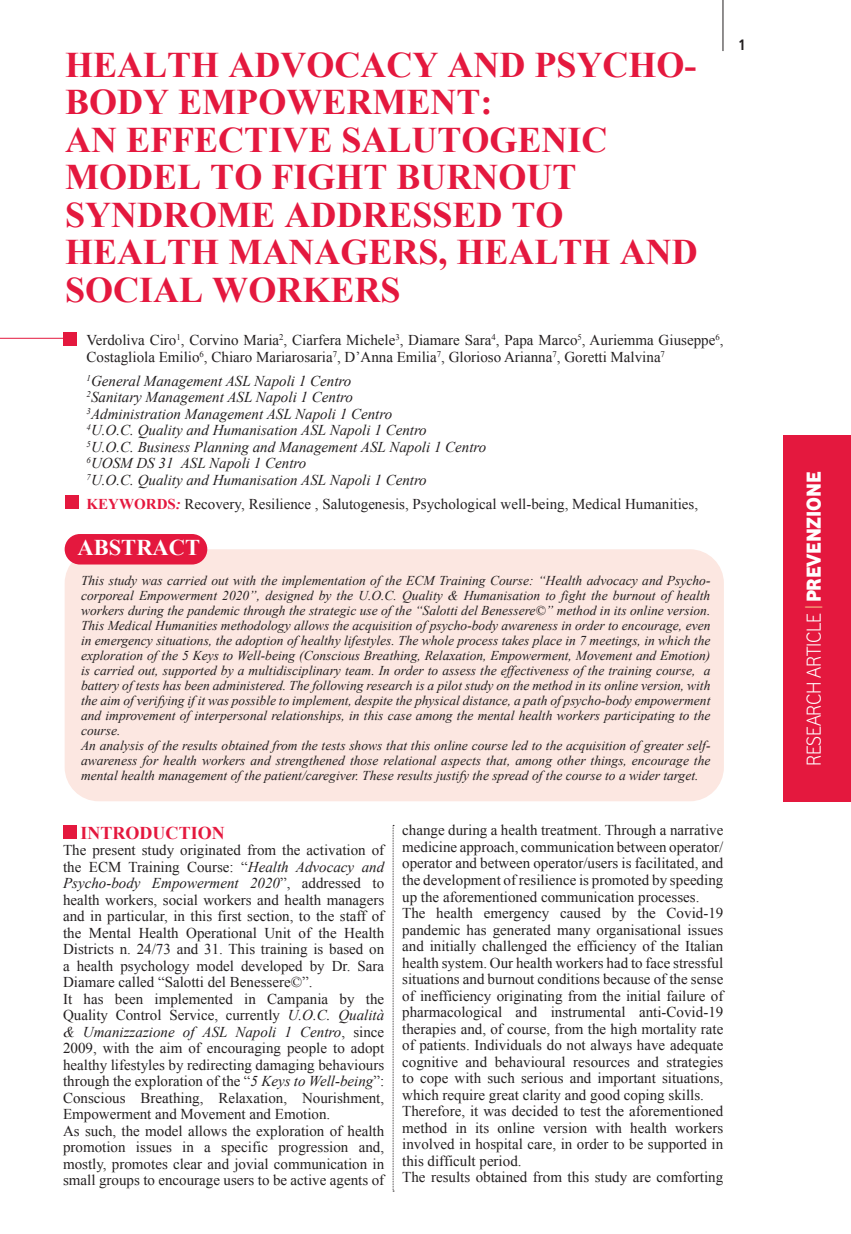
<style>
.page{position:relative;width:851px;height:1234px;background:#fff}
.page>*{position:absolute;margin:0;border:0;box-sizing:border-box;transform-origin:0 0}
.t1{font:700 36px/37.5px "Times New Roman";color:#e4183e}
.t2{font:700 22.5px "Times New Roman";color:#fff}
.t3{font:21px "Vodafone Lt";letter-spacing:-.01em;color:#fff}
.t4{font:700 18px "Times New Roman";color:#e4183e}
.t5{font:15px/16.5px "Times New Roman";color:#231f20}
.t6{font:italic 15px/16.5px "Times New Roman";color:#231f20}
.t7{font:700 condensed 15px "Frutiger";color:#231f20}
.t8{font:italic 13.5px/15px "Times New Roman";color:#231f20}
.s1{font-weight:700;color:#e4183e}
.s2{font-weight:700;font-style:italic;color:#e4183e}
.s3{font-style:italic}
.s4{color:#f8cd8c}
.s5{font-weight:700}
</style>
<div class="page">
<div style="left:782px;top:435px;width:68px;height:366px;background:#e4183e"></div>
<hr style="left:722px;top:0;width:1px;height:51px;background:#231f20">
<svg style="left:392px;top:824px;width:2px;height:367px"></svg>
<div style="left:65px;top:549px;width:658px;height:252px;background:#fce7e1;border-radius:34px"></div>
<div style="left:65px;top:534px;width:142px;height:30px;background:#e4183e;border-radius:15px"></div>
<div style="left:63px;top:824px;width:13px;height:14px;background:#e4183e"></div>
<hr style="left:0;top:338px;width:64px;height:1px;background:#e4183e">
<div style="left:63px;top:332px;width:14px;height:13px;background:#e4183e"></div>
<div style="left:65px;top:495px;width:14px;height:14px;background:#e4183e"></div>
<h1 class="t1" style="left:65px;top:45px;width:634px">HEALTH ADVOCACY AND PSYCHO-<br>BODY EMPOWERMENT:<br>AN EFFECTIVE SALUTOGENIC<br>MODEL TO FIGHT BURNOUT<br>SYNDROME ADDRESSED TO<br>HEALTH MANAGERS, HEALTH AND<br>SOCIAL WORKERS</h1>
<p class="t5" style="left:87px;top:332px;width:638px">Verdoliva Ciro<sup>1</sup>, Corvino Maria<sup>2</sup>, Ciarfera Michele<sup>3</sup>, Diamare Sara<sup>4</sup>, Papa Marco<sup>5</sup>, Auriemma Giuseppe<sup>6</sup>,<br>Costagliola Emilio<sup>6</sup>, Chiaro Mariarosaria<sup>7</sup>, D’Anna Emilia<sup>7</sup>, Glorioso Arianna<sup>7</sup>, Goretti Malvina<sup>7</sup></p>
<p class="t6" style="left:87px;top:372px;width:401px"><sup>1</sup>General Management ASL Napoli 1 Centro<br><sup>2</sup>Sanitary Management ASL Napoli 1 Centro<br><sup>3</sup>Administration Management ASL Napoli 1 Centro<br><sup>4</sup>U.O.C. Quality and Humanisation ASL Napoli 1 Centro<br><sup>5</sup>U.O.C. Business Planning and Management ASL Napoli 1 Centro <sup>6</sup>UOSM DS 31 ASL Napoli 1 Centro<br><sup>7</sup>U.O.C. Quality and Humanisation ASL Napoli 1 Centro</p>
<p class="t5" style="left:87px;top:495px;width:613px"><span class="s1">KEYWORDS</span><span class="s2">:</span> Recovery, Resilience , Salutogenesis, Psychological well-being, Medical Humanities,</p>
<h2 class="t2" style="left:77px;top:531px;width:124px">ABSTRACT</h2>
<p class="t8" style="left:81px;top:572px;width:631px">This study was carried out with the implementation of the ECM Training Course: “Health advocacy and Psycho&shy;corporeal Empowerment 2020”, designed by the U.O.C. Quality &amp; Humanisation to fight the burnout of health workers during the pandemic through the strategic use of the “Salotti del Benessere©” method in its online version.<br>This Medical Humanities methodology allows the acquisition of psycho-body awareness in order to encourage, even in emergency situations, the adoption of healthy lifestyles. The whole process takes place in 7 meetings, in which the exploration of the 5 Keys to Well-being (Conscious Breathing, Relaxation, Empowerment, Movement and Emotion) is carried out, supported by a multidisciplinary team. In order to assess the effectiveness of the training course, a battery of tests has been administered. The following research is a pilot study on the method in its online version, with the aim of verifying if it was possible to implement, despite the physical distance, a path of psycho-body empowerment and improvement of interpersonal relationships, in this case among the mental health workers participating to the course.<br>An analysis of the results obtained from the tests shows that this online course led to the acquisition of greater self&shy;awareness for health workers and strengthened those relational aspects that, among other things, encourage the mental health management of the patient/caregiver. These results justify the spread of the course to a wider target.</p>
<p class="t7" style="left:738px;top:36px;width:9px">1</p>
<p class="t4" style="left:81px;top:819px;width:146px">INTRODUCTION</p>
<p class="t5" style="left:63px;top:841px;width:322px">The present study originated from the activation of the ECM Training Course: “<span class="s3">Health Advocacy and Psycho-body Empowerment 2020</span>”, addressed to health workers, social workers and health managers and in particular, in this first section, to the staff of the Mental Health Operational Unit of the Health Districts n. 24/73 and 31. This training is based on a health psychology model developed by Dr. Sara Diamare called “Salotti del Benessere©”.<br>It has been implemented in Campania by the Quality Control Service, currently <span class="s3">U.O.C. Qualità &amp; Umanizzazione of ASL Napoli 1 Centro</span>, since 2009, with the aim of encouraging people to adopt healthy lifestyles by redirecting damaging behaviours through the exploration of the “<span class="s3">5 Keys to Well-being</span>”:<br>Conscious Breathing, Relaxation, Nourishment, Empowerment and Movement and Emotion.<br>As such, the model allows the exploration of health promotion issues in a specific progression and, mostly, promotes clear and jovial communication in small groups to encourage users to be active agents of</p>
<p class="t5" style="left:402px;top:821px;width:322px">change during a health treatment. Through a narrative medicine approach, communication between operator/ operator and between operator/users is facilitated, and the development of resilience is promoted by speeding up the aforementioned communication processes.<br>The health emergency caused by the Covid-19 pandemic has generated many organisational issues and initially challenged the efficiency of the Italian health system. Our health workers had to face stressful situations and burnout conditions because of the sense of inefficiency originating from the initial failure of pharmacological and instrumental anti-Covid-19 therapies and, of course, from the high mortality rate of patients. Individuals do not always have adequate cognitive and behavioural resources and strategies to cope with such serious and important situations, which require great clarity and good coping skills.<br>Therefore, it was decided to test the aforementioned method in its online version with health workers involved in hospital care, in order to be supported in this difficult period.<br>The results obtained from this study are comforting</p>
<h3 class="t3" style="left:801px;top:766px;width:296px;rotate:-90deg">RESEARCH ARTICLE <span class="s4">|</span> <span class="s5">PREVENZIONE</span></h3>
</div>
